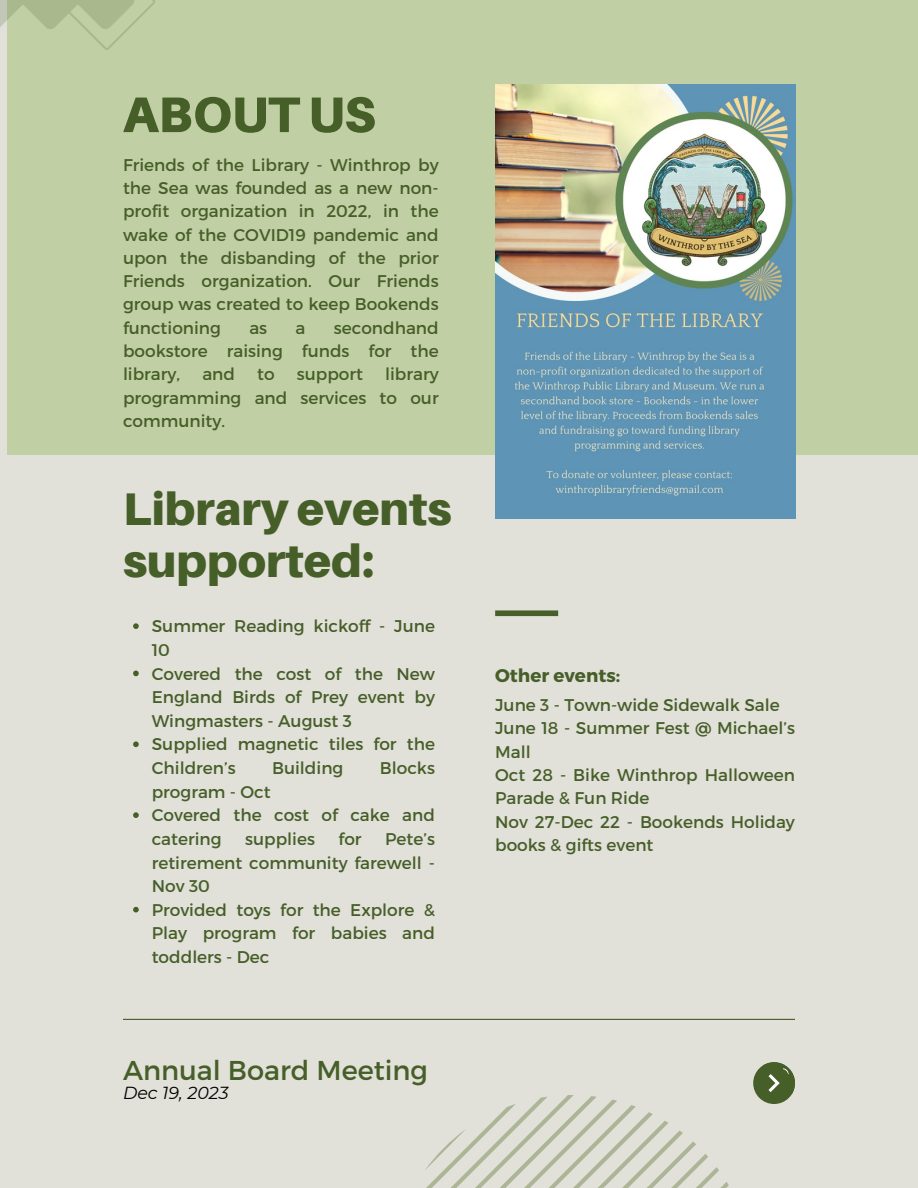
<style>
.page{position:relative;width:918px;height:1188px;background:#e1e0d9}
.page>*{position:absolute;margin:0;border:0;box-sizing:border-box;transform-origin:0 0}
.t1{font:900 50.1px "Aileron";color:#465e28}
.t2{font:900 45.75px/51.2px "Aileron";color:#465e28}
.t3{font:27.3px "Montserrat";color:#465e28}
.t4{font:700 18.3px "Montserrat";color:#465e28}
.t5{font:italic 17.4px "Montserrat";color:#000}
.t6{font:16.95px/23.2px "Montserrat";color:#465e28;text-align:justify}
</style>
<div class="page">
<div style="left:7px;top:0;width:911px;height:455px;background:#c1cfa5"></div>
<img style="left:495px;top:84px;width:301px;height:434px">
<svg style="left:133px;top:623px;width:6px;height:6px"></svg>
<svg style="left:133px;top:671px;width:6px;height:5px"></svg>
<svg style="left:133px;top:741px;width:6px;height:6px"></svg>
<svg style="left:133px;top:812px;width:6px;height:6px"></svg>
<svg style="left:133px;top:907px;width:6px;height:5px"></svg>
<hr style="left:123px;top:1019px;width:672px;height:1px;background:#465e28">
<div style="left:495px;top:610px;width:63px;height:6px;background:#465e28"></div>
<svg style="left:0;top:0;width:155px;height:50px"></svg>
<svg style="left:425px;top:1095px;width:304px;height:93px"></svg>
<div style="left:753px;top:1062px;width:42px;height:42px;background:#465e28;border-radius:50%"></div>
<svg style="left:760px;top:1062px;width:35px;height:35px"></svg>
<p class="t1" style="left:123px;top:84px;width:254px">ABOUT US</p>
<p class="t6" style="left:123px;top:152px;width:317px">Friends of the Library - Winthrop by the Sea was founded as a new non&shy;profit organization in 2022, in the wake of the COVID19 pandemic and upon the disbanding of the prior Friends organization. Our Friends group was created to keep Bookends functioning</p>
<p class="t6" style="left:123px;top:315px;width:317px;text-indent:211px">secondhand bookstore raising funds for the library,</p>
<p class="t6" style="left:249px;top:315px;width:19px">as</p>
<p class="t6" style="left:296px;top:315px;width:11px">a</p>
<p class="t6" style="left:123px;top:362px;width:317px;text-indent:262px">library programming and services to our community.</p>
<p class="t6" style="left:202px;top:362px;width:34px">and</p>
<p class="t6" style="left:257px;top:362px;width:19px">to</p>
<p class="t6" style="left:297px;top:362px;width:68px">support</p>
<p class="t2" style="left:123px;top:483px;width:330px">Library events supported:</p>
<p class="t6" style="left:152px;top:614px;width:285px;line-height:23.7px">Summer Reading kickoff - June<br>10</p>
<p class="t6" style="left:152px;top:661px;width:285px;line-height:23.7px">Covered the cost of the New England Birds of Prey event by Wingmasters - August 3</p>
<p class="t6" style="left:152px;top:732px;width:285px;line-height:23.7px">Supplied magnetic tiles for the<br>Children’s</p>
<p class="t6" style="left:272px;top:756px;width:73px">Building</p>
<p class="t6" style="left:380px;top:756px;width:57px">Blocks</p>
<p class="t6" style="left:152px;top:779px;width:120px">program - Oct</p>
<p class="t6" style="left:152px;top:803px;width:285px;line-height:23.7px">Covered the cost of cake and catering</p>
<p class="t6" style="left:245px;top:826px;width:71px">supplies</p>
<p class="t6" style="left:339px;top:826px;width:25px">for</p>
<p class="t6" style="left:152px;top:826px;width:285px;line-height:23.7px;text-indent:233px">Pete’s retirement community farewell - Nov 30</p>
<p class="t6" style="left:152px;top:897px;width:285px;line-height:23.7px">Provided toys for the Explore &amp; Play program for babies and toddlers - Dec</p>
<p class="t3" style="left:123px;top:1053px;width:307px">Annual Board Meeting</p>
<p class="t5" style="left:123px;top:1082px;width:107px">Dec 19, 2023</p>
<p class="t4" style="left:495px;top:663px;width:126px">Other events:</p>
<p class="t6" style="left:495px;top:693px;width:286px">June 3 - Town-wide Sidewalk Sale</p>
<p class="t6" style="left:495px;top:716px;width:301px">June 18 - Summer Fest @ Michael’s<br>Mall</p>
<p class="t6" style="left:495px;top:763px;width:301px">Oct 28 - Bike Winthrop Halloween<br>Parade &amp; Fun Ride</p>
<p class="t6" style="left:495px;top:809px;width:301px">Nov 27-Dec 22 - Bookends Holiday books &amp; gifts event</p>
</div>
